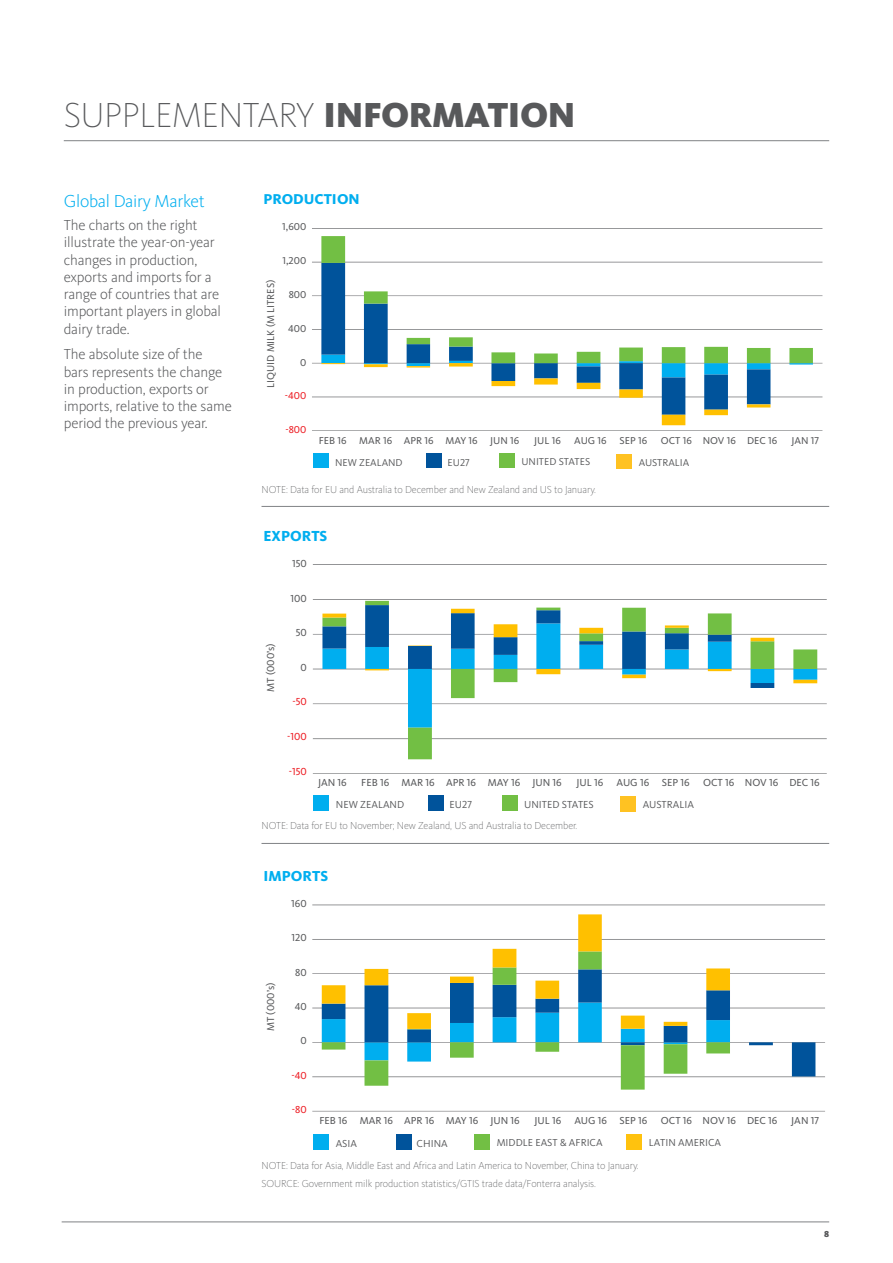
<style>
.page{position:relative;width:893px;height:1263px;background:#fff}
.page>*{position:absolute;margin:0;border:0;box-sizing:border-box;transform-origin:0 0}
.t1{font:200 36px "Kievit OT";letter-spacing:-.015em;color:#58595b}
.t2{font:300 18px "Kievit OT";letter-spacing:-.015em;color:#00aeef}
.t3{font:800 15.15px "Kievit OT";color:#00aeef}
.t4{font:300 15px/17.2px "Kievit OT";letter-spacing:-.01em;color:#58595b}
.t5{font:800 15px "Kievit OT";color:#00aeef}
.t6{font:800 14.7px "Kievit OT";color:#00aeef}
.t7{font:200 10.5px/17.7px "Kievit OT";letter-spacing:-.01em;color:#58595b}
.t8{font:10.5px "Kievit OT";color:#58595b}
.t9{font:10.5px "Kievit OT";color:#58595b}
.t10{font:10.5px "Kievit OT";color:#ed1d24}
.t11{font:10.35px "Kievit OT";color:#58595b}
.t12{font:10.35px "Kievit OT";color:#58595b}
.t13{font:10.35px "Kievit OT";color:#ed1d24}
.t14{font:900 9px "Kievit OT";color:#58595b}
.s1{font-weight:900}
</style>
<div class="page">
<hr style="left:62px;top:1221px;width:767px;height:1px;background:#808285">
<hr style="left:64px;top:140px;width:765px;height:1px;background:#808285">
<hr style="left:261px;top:506px;width:568px;height:1px;background:#808285">
<hr style="left:261px;top:843px;width:568px;height:1px;background:#808285">
<div style="left:617px;top:454px;width:15px;height:14px;background:#ffc222"></div>
<div style="left:499px;top:453px;width:16px;height:15px;background:#72bf44"></div>
<div style="left:426px;top:453px;width:15px;height:15px;background:#00539b"></div>
<div style="left:313px;top:454px;width:15px;height:14px;background:#00aeef"></div>
<hr style="left:312px;top:430px;width:510px;height:1px;background:#6d6e71">
<hr style="left:312px;top:397px;width:510px;height:1px;background:#6d6e71">
<hr style="left:312px;top:363px;width:510px;height:1px;background:#6d6e71">
<hr style="left:312px;top:329px;width:510px;height:1px;background:#6d6e71">
<hr style="left:312px;top:295px;width:510px;height:1px;background:#6d6e71">
<hr style="left:312px;top:262px;width:510px;height:1px;background:#6d6e71">
<hr style="left:312px;top:228px;width:510px;height:1px;background:#6d6e71">
<svg style="left:321px;top:236px;width:492px;height:119px"></svg>
<svg style="left:321px;top:355px;width:492px;height:70px"></svg>
<div style="left:620px;top:796px;width:16px;height:15px;background:#ffc222"></div>
<div style="left:502px;top:796px;width:15px;height:15px;background:#72bf44"></div>
<div style="left:428px;top:796px;width:15px;height:15px;background:#00539b"></div>
<div style="left:314px;top:796px;width:15px;height:15px;background:#00aeef"></div>
<hr style="left:313px;top:773px;width:514px;height:1px;background:#6d6e71">
<hr style="left:313px;top:738px;width:514px;height:1px;background:#6d6e71">
<hr style="left:313px;top:703px;width:514px;height:1px;background:#6d6e71">
<hr style="left:313px;top:669px;width:514px;height:1px;background:#6d6e71">
<hr style="left:313px;top:634px;width:514px;height:1px;background:#6d6e71">
<hr style="left:313px;top:599px;width:514px;height:1px;background:#6d6e71">
<hr style="left:313px;top:564px;width:514px;height:1px;background:#6d6e71">
<svg style="left:322px;top:601px;width:495px;height:158px"></svg>
<svg style="left:322px;top:605px;width:495px;height:83px"></svg>
<div style="left:474px;top:1134px;width:16px;height:15px;background:#72bf44"></div>
<div style="left:396px;top:1134px;width:15px;height:15px;background:#00539b"></div>
<div style="left:313px;top:1134px;width:16px;height:15px;background:#00aeef"></div>
<div style="left:626px;top:1134px;width:16px;height:15px;background:#ffc20e"></div>
<hr style="left:312px;top:1111px;width:513px;height:1px;background:#6d6e71">
<hr style="left:312px;top:1076px;width:513px;height:1px;background:#6d6e71">
<hr style="left:312px;top:1042px;width:513px;height:1px;background:#6d6e71">
<hr style="left:312px;top:1008px;width:513px;height:1px;background:#6d6e71">
<hr style="left:312px;top:973px;width:513px;height:1px;background:#6d6e71">
<hr style="left:312px;top:939px;width:513px;height:1px;background:#6d6e71">
<hr style="left:312px;top:904px;width:513px;height:1px;background:#6d6e71">
<svg style="left:730px;top:973px;width:85px;height:103px"></svg>
<svg style="left:322px;top:1029px;width:408px;height:60px"></svg>
<svg style="left:322px;top:914px;width:408px;height:115px"></svg>
<h1 class="t1" style="left:64px;top:95px;width:513px">SUPPLEMENTARY <span class="s1">INFORMATION</span></h1>
<h2 class="t2" style="left:64px;top:191px;width:143px">Global Dairy Market</h2>
<h3 class="t4" style="left:64px;top:217px;width:159px">The charts on the right illustrate the year-on-year changes in production, exports and imports for a range of countries that are important players in global dairy trade.</h3>
<h3 class="t4" style="left:64px;top:346px;width:170px">The absolute size of the<br>bars represents the change in production, exports or imports, relative to the same period the previous year.</h3>
<h3 class="t6" style="left:263px;top:190px;width:98px">PRODUCTION</h3>
<p class="t11" style="left:282px;top:220px;width:26px">1,600</p>
<p class="t11" style="left:283px;top:254px;width:25px">1,200</p>
<p class="t11" style="left:264px;top:388px;width:109px;rotate:-90deg">LIQUID MILK (M LITRES)</p>
<p class="t11" style="left:289px;top:288px;width:19px">800</p>
<p class="t11" style="left:288px;top:322px;width:20px">400</p>
<p class="t11" style="left:300px;top:356px;width:8px">0</p>
<p class="t13" style="left:285px;top:390px;width:23px">-400</p>
<p class="t13" style="left:285px;top:424px;width:22px">-800</p>
<p class="t11" style="left:319px;top:434px;width:202px">FEB 16 MAR 16 APR 16 MAY 16 JUN 16</p>
<p class="t11" style="left:534px;top:434px;width:28px">JUL 16</p>
<p class="t11" style="left:574px;top:434px;width:34px">AUG 16</p>
<p class="t11" style="left:620px;top:434px;width:29px">SEP 16</p>
<p class="t11" style="left:661px;top:434px;width:118px">OCT 16 NOV 16 DEC 16</p>
<p class="t11" style="left:791px;top:434px;width:29px">JAN 17</p>
<p class="t12" style="left:335px;top:456px;width:69px">NEW ZEALAND</p>
<p class="t12" style="left:448px;top:456px;width:24px">EU27</p>
<p class="t12" style="left:521px;top:456px;width:70px">UNITED STATES</p>
<p class="t12" style="left:639px;top:456px;width:52px">AUSTRALIA</p>
<p class="t7" style="left:261px;top:481px;width:336px">NOTE: Data for EU and Australia to December and New Zealand and US to January.</p>
<h3 class="t3" style="left:263px;top:526px;width:66px">EXPORTS</h3>
<p class="t8" style="left:292px;top:557px;width:16px">150</p>
<p class="t8" style="left:290px;top:592px;width:18px">100</p>
<p class="t8" style="left:264px;top:692px;width:50px;rotate:-90deg">MT (000’s)</p>
<p class="t8" style="left:296px;top:626px;width:13px">50</p>
<p class="t8" style="left:300px;top:661px;width:8px">0</p>
<p class="t10" style="left:292px;top:696px;width:16px">-50</p>
<p class="t10" style="left:287px;top:730px;width:21px">-100</p>
<p class="t10" style="left:289px;top:765px;width:19px">-150</p>
<p class="t8" style="left:318px;top:776px;width:30px">JAN 16</p>
<p class="t8" style="left:361px;top:776px;width:202px">FEB 16 MAR 16 APR 16 MAY 16 JUN 16</p>
<p class="t8" style="left:577px;top:776px;width:115px">JUL 16 AUG 16 SEP 16</p>
<p class="t8" style="left:703px;top:776px;width:118px">OCT 16 NOV 16 DEC 16</p>
<p class="t9" style="left:336px;top:798px;width:70px">NEW ZEALAND</p>
<p class="t9" style="left:450px;top:798px;width:24px">EU27</p>
<p class="t9" style="left:524px;top:798px;width:71px">UNITED STATES</p>
<p class="t9" style="left:643px;top:798px;width:53px">AUSTRALIA</p>
<p class="t7" style="left:261px;top:816px;width:317px">NOTE: Data for EU to November; New Zealand, US and Australia to December.</p>
<h3 class="t5" style="left:263px;top:867px;width:66px">IMPORTS</h3>
<p class="t8" style="left:291px;top:897px;width:17px">160</p>
<p class="t8" style="left:291px;top:931px;width:17px">120</p>
<p class="t8" style="left:264px;top:1031px;width:50px;rotate:-90deg">MT (000’s)</p>
<p class="t8" style="left:295px;top:966px;width:13px">80</p>
<p class="t8" style="left:295px;top:1000px;width:13px">40</p>
<p class="t8" style="left:300px;top:1034px;width:8px">0</p>
<p class="t10" style="left:291px;top:1069px;width:17px">-40</p>
<p class="t10" style="left:292px;top:1103px;width:16px">-80</p>
<p class="t8" style="left:319px;top:1114px;width:202px">FEB 16 MAR 16 APR 16 MAY 16 JUN 16</p>
<p class="t8" style="left:534px;top:1114px;width:114px">JUL 16 AUG 16 SEP 16</p>
<p class="t8" style="left:661px;top:1114px;width:118px">OCT 16 NOV 16 DEC 16</p>
<p class="t8" style="left:791px;top:1114px;width:29px">JAN 17</p>
<p class="t9" style="left:336px;top:1137px;width:23px">ASIA</p>
<p class="t9" style="left:417px;top:1137px;width:33px">CHINA</p>
<p class="t9" style="left:497px;top:1136px;width:107px">MIDDLE EAST &amp; AFRICA</p>
<p class="t9" style="left:649px;top:1136px;width:74px">LATIN AMERICA</p>
<p class="t7" style="left:261px;top:1157px;width:378px">NOTE: Data for Asia, Middle East and Africa and Latin America to November, China to January.<br>SOURCE: Government milk production statistics/GTIS trade data/Fonterra analysis.</p>
<p class="t14" style="left:824px;top:1228px;width:7px">8</p>
</div>
